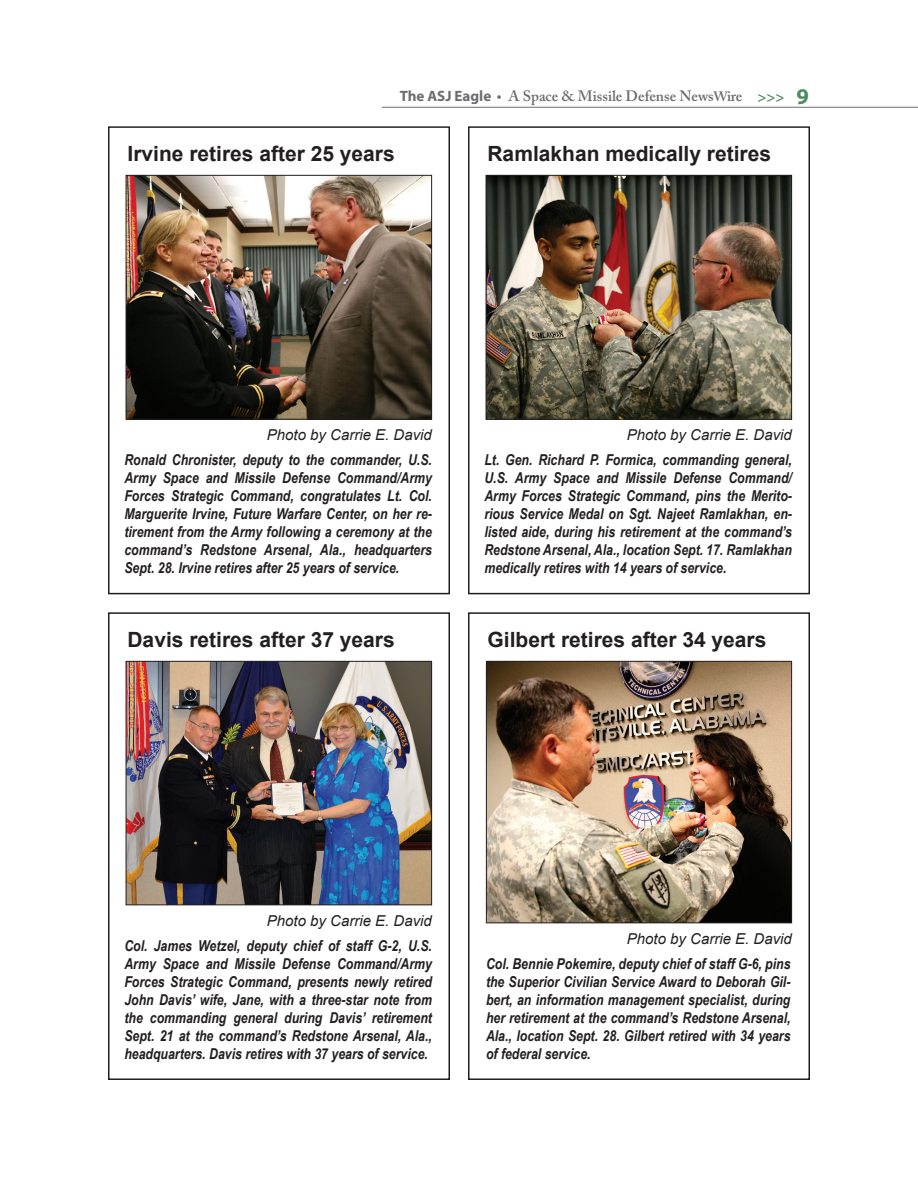
<style>
.page{position:relative;width:918px;height:1188px;background:#fff}
.page>*{position:absolute;margin:0;border:0;box-sizing:border-box;transform-origin:0 0}
.t1{font:700 21px "Arial";color:#231f20}
.t2{font:italic 700 15px/18px "Arial Narrow";color:#231f20;text-align:justify}
.t3{font:italic 15px "Arial";color:#231f20}
.t4{font:600 15px "Adobe Caslon Pro";color:#6c6d70}
.s1{font-family:"Myriad Pro";font-weight:700}
.s2{font-family:"Myriad Pro";font-style:italic}
.s3{font-size:13.5px}
.s4{font-family:"Myriad Pro";color:#4e8a60}
.s5{font-family:"Myriad Pro";font-weight:700;font-size:22.5px;color:#4e8a60}
</style>
<div class="page">
<div style="left:108px;top:612px;width:342px;height:468px;border:2px solid #231f20"></div>
<img style="left:128px;top:663px;width:302px;height:240px">
<div style="left:126px;top:661px;width:306px;height:244px;border:1px solid #231f20"></div>
<div style="left:468px;top:612px;width:342px;height:468px;border:2px solid #231f20"></div>
<img style="left:488px;top:663px;width:302px;height:258px">
<div style="left:486px;top:661px;width:306px;height:262px;border:1px solid #231f20"></div>
<div style="left:108px;top:126px;width:342px;height:468px;border:2px solid #231f20"></div>
<img style="left:128px;top:177px;width:302px;height:241px">
<div style="left:126px;top:175px;width:306px;height:245px;border:1px solid #231f20"></div>
<div style="left:468px;top:126px;width:342px;height:468px;border:2px solid #231f20"></div>
<img style="left:488px;top:177px;width:302px;height:241px">
<div style="left:486px;top:175px;width:306px;height:245px;border:1px solid #231f20"></div>
<hr style="left:382px;top:107px;width:536px;height:1px;background:#6c6d70">
<p class="t4" style="left:400px;top:87px;width:411px"><span class="s1">The ASJ Eagle</span> <span class="s2">•</span> A Space &amp; Missile Defense News<span class="s3">W</span>ire <span class="s4">&gt;&gt;&gt;</span> <span class="s5">9</span></p>
<h1 class="t1" style="left:128px;top:140px;width:269px">Irvine retires after 25 years</h1>
<h1 class="t1" style="left:488px;top:140px;width:285px">Ramlakhan medically retires</h1>
<p class="t3" style="left:267px;top:425px;width:167px">Photo by Carrie E. David</p>
<p class="t3" style="left:627px;top:425px;width:167px">Photo by Carrie E. David</p>
<p class="t2" style="left:124px;top:450px;width:309px">Ronald Chronister, deputy to the commander, U.S.<br>Army Space and Missile Defense Command/Army Forces Strategic Command, congratulates Lt. Col.<br>Marguerite Irvine, Future Warfare Center, on her re&shy;tirement from the Army following a ceremony at the command’s Redstone Arsenal, Ala., headquarters Sept. 28. Irvine retires after 25 years of service.</p>
<p class="t2" style="left:484px;top:450px;width:309px">Lt. Gen. Richard P. Formica, commanding general, U.S. Army Space and Missile Defense Command/ Army Forces Strategic Command, pins the Merito&shy;rious Service Medal on Sgt. Najeet Ramlakhan, en&shy;listed aide, during his retirement at the command’s Redstone Arsenal, Ala., location Sept. 17. Ramlakhan medically retires with 14 years of service.</p>
<h1 class="t1" style="left:128px;top:626px;width:269px">Davis retires after 37 years</h1>
<h1 class="t1" style="left:488px;top:626px;width:280px">Gilbert retires after 34 years</h1>
<p class="t3" style="left:267px;top:911px;width:167px">Photo by Carrie E. David</p>
<p class="t2" style="left:124px;top:936px;width:309px">Col. James Wetzel, deputy chief of staff G-2, U.S.<br>Army Space and Missile Defense Command/Army Forces Strategic Command, presents newly retired John Davis’ wife, Jane, with a three-star note from the commanding general during Davis’ retirement Sept. 21 at the command’s Redstone Arsenal, Ala., headquarters. Davis retires with 37 years of service.</p>
<p class="t3" style="left:627px;top:929px;width:167px">Photo by Carrie E. David</p>
<p class="t2" style="left:486px;top:954px;width:306px">Col. Bennie Pokemire, deputy chief of staff G-6, pins the Superior Civilian Service Award to Deborah Gil&shy;bert, an information management specialist, during her retirement at the command’s Redstone Arsenal, Ala., location Sept. 28. Gilbert retired with 34 years of federal service.</p>
</div>
